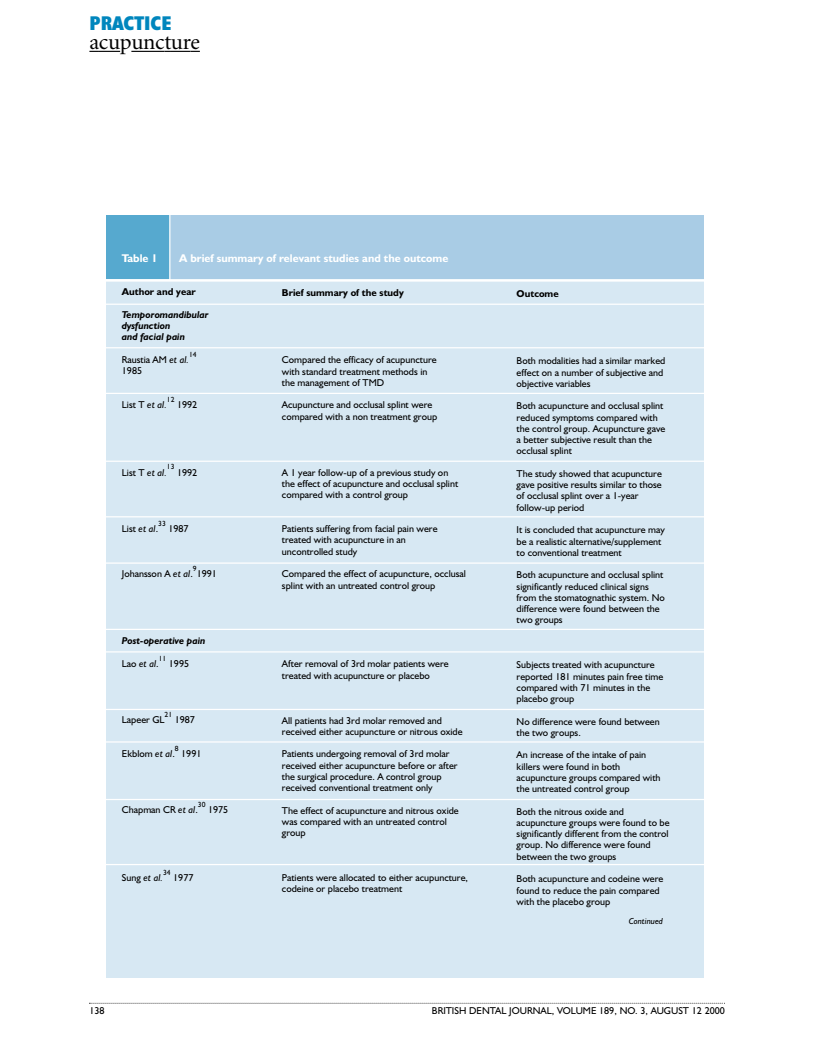
<style>
.page{position:relative;width:814px;height:1052px;background:#fff}
.page>*{position:absolute;margin:0;border:0;box-sizing:border-box;transform-origin:0 0}
.t1{font:22.5px "Minion";letter-spacing:-.015em;color:#000}
.t2{font:700 condensed 20px "Humanist 521 BT Xtra";color:#0086bd}
.t3{font:700 11.25px "Humanist 521 BT";color:#fff}
.t4{font:10px/11.2px "Humanist 521 BT";color:#000}
.t5{font:italic 700 10px/11.2px "Humanist 521 BT";color:#000}
.t6{font:700 10px "Humanist 521 BT";color:#000}
.t7{font:italic 10px "Humanist 521 BT";color:#000}
.t8{font:italic 8.75px "Humanist 521 BT";color:#000}
.t9{font:7.5px "Humanist 521 BT";color:#000}
.s1{font-style:italic}
.s2{font-style:normal}
</style>
<div class="page">
<svg style="left:89px;top:1002px;width:636px;height:1px"></svg>
<svg style="left:89px;top:51px;width:31px;height:1px"></svg>
<hr style="left:131px;top:51px;width:33px;height:1px;background:#000">
<svg style="left:164px;top:51px;width:36px;height:1px"></svg>
<div style="left:106px;top:215px;width:597px;height:762px;background:#d7e8f3"></div>
<div style="left:131px;top:215px;width:572px;height:66px;background:#a9cce5"></div>
<hr style="left:106px;top:279px;width:597px;height:2px;background:#fff">
<div style="left:106px;top:215px;width:64px;height:64px;background:#56a9cf"></div>
<hr style="left:169px;top:215px;width:1px;height:66px;background:#fff">
<hr style="left:106px;top:303px;width:597px;height:2px;background:#fff">
<hr style="left:106px;top:392px;width:597px;height:2px;background:#fff">
<hr style="left:106px;top:347px;width:597px;height:1px;background:#fff">
<hr style="left:106px;top:460px;width:597px;height:2px;background:#fff">
<hr style="left:106px;top:516px;width:597px;height:1px;background:#fff">
<hr style="left:106px;top:562px;width:597px;height:1px;background:#fff">
<hr style="left:106px;top:628px;width:597px;height:2px;background:#fff">
<hr style="left:106px;top:651px;width:597px;height:1px;background:#fff">
<hr style="left:106px;top:708px;width:597px;height:2px;background:#fff">
<hr style="left:106px;top:741px;width:597px;height:1px;background:#fff">
<hr style="left:106px;top:798px;width:597px;height:2px;background:#fff">
<hr style="left:106px;top:863px;width:597px;height:2px;background:#fff">
<h2 class="t2" style="left:89px;top:16px;width:84px">PRACTICE</h2>
<h1 class="t1" style="left:89px;top:33px;width:112px">acupuncture</h1>
<p class="t3" style="left:122px;top:254px;width:37px">Table 1</p>
<p class="t3" style="left:179px;top:254px;width:271px">A brief summary of relevant studies and the outcome</p>
<p class="t6" style="left:122px;top:288px;width:75px">Author and year</p>
<p class="t5" style="left:122px;top:310px;width:88px">Temporomandibular dysfunction<br>and facial pain</p>
<p class="t4" style="left:122px;top:355px;width:69px">Raustia AM <span class="s1">et al.</span></p>
<p class="t6" style="left:282px;top:289px;width:123px">Brief summary of the study</p>
<p class="t9" style="left:189px;top:351px;width:9px">14</p>
<p class="t4" style="left:282px;top:355px;width:156px">Compared the efficacy of acupuncture with standard treatment methods in the management of TMD</p>
<p class="t4" style="left:282px;top:400px;width:157px">Acupuncture and occlusal splint were compared with a non treatment group</p>
<p class="t4" style="left:122px;top:366px;width:22px">1985</p>
<p class="t4" style="left:122px;top:400px;width:46px">List T <span class="s1">et al.</span></p>
<p class="t9" style="left:167px;top:396px;width:9px">12</p>
<p class="t4" style="left:177px;top:400px;width:22px">1992</p>
<p class="t9" style="left:167px;top:464px;width:9px">13</p>
<p class="t4" style="left:177px;top:467px;width:22px">1992</p>
<p class="t4" style="left:122px;top:467px;width:46px">List T <span class="s1">et al.</span></p>
<p class="t9" style="left:158px;top:520px;width:9px">33</p>
<p class="t4" style="left:168px;top:524px;width:22px">1987</p>
<p class="t4" style="left:122px;top:569px;width:96px">Johansson A <span class="s1">et al</span>. 1991</p>
<p class="t4" style="left:122px;top:524px;width:38px">List <span class="s1">et al</span>.</p>
<p class="t9" style="left:193px;top:565px;width:5px">9</p>
<p class="t5" style="left:122px;top:636px;width:85px">Post-operative pain</p>
<p class="t4" style="left:122px;top:659px;width:38px">Lao <span class="s1">et al</span>.</p>
<p class="t9" style="left:159px;top:655px;width:9px">11</p>
<p class="t4" style="left:169px;top:659px;width:22px">1995</p>
<p class="t9" style="left:165px;top:711px;width:9px">21</p>
<p class="t4" style="left:175px;top:715px;width:22px">1987</p>
<p class="t4" style="left:122px;top:715px;width:44px">Lapeer GL</p>
<p class="t9" style="left:175px;top:745px;width:5px">8</p>
<p class="t4" style="left:181px;top:749px;width:22px">1991</p>
<p class="t4" style="left:122px;top:749px;width:55px">Ekblom <span class="s1">et al</span>.</p>
<p class="t9" style="left:198px;top:801px;width:9px">30</p>
<p class="t4" style="left:208px;top:805px;width:22px">1975</p>
<p class="t4" style="left:122px;top:805px;width:77px">Chapman CR <span class="s1">et al</span>.</p>
<p class="t9" style="left:163px;top:869px;width:9px">34</p>
<p class="t7" style="left:122px;top:873px;width:43px"><span class="s2">Sung</span> et al.</p>
<p class="t4" style="left:173px;top:872px;width:22px">1977</p>
<p class="t4" style="left:282px;top:468px;width:178px">A 1 year follow-up of a previous study on the effect of acupuncture and occlusal splint compared with a control group</p>
<p class="t4" style="left:282px;top:524px;width:157px">Patients suffering from facial pain were treated with acupuncture in an uncontrolled study</p>
<p class="t4" style="left:282px;top:569px;width:185px">Compared the effect of acupuncture, occlusal splint with an untreated control group</p>
<p class="t4" style="left:282px;top:659px;width:168px">After removal of 3rd molar patients were treated with acupuncture or placebo</p>
<p class="t4" style="left:282px;top:715px;width:182px">All patients had 3rd molar removed and received either acupuncture or nitrous oxide</p>
<p class="t4" style="left:282px;top:749px;width:177px">Patients undergoing removal of 3rd molar received either acupuncture before or after the surgical procedure. A control group received conventional treatment only</p>
<p class="t4" style="left:282px;top:805px;width:178px">The effect of acupuncture and nitrous oxide was compared with an untreated control group</p>
<p class="t4" style="left:282px;top:873px;width:188px">Patients were allocated to either acupuncture, codeine or placebo treatment</p>
<p class="t6" style="left:516px;top:290px;width:44px">Outcome</p>
<p class="t4" style="left:516px;top:356px;width:150px">Both modalities had a similar marked effect on a number of subjective and objective variables</p>
<p class="t4" style="left:516px;top:401px;width:150px">Both acupuncture and occlusal splint reduced symptoms compared with the control group. Acupuncture gave a better subjective result than the occlusal splint</p>
<p class="t4" style="left:516px;top:469px;width:147px">The study showed that acupuncture gave positive results similar to those of occlusal splint over a 1-year follow-up period</p>
<p class="t4" style="left:516px;top:525px;width:150px">It is concluded that acupuncture may be a realistic alternative/supplement to conventional treatment</p>
<p class="t4" style="left:516px;top:570px;width:150px">Both acupuncture and occlusal splint significantly reduced clinical signs from the stomatognathic system. No difference were found between the two groups</p>
<p class="t4" style="left:516px;top:660px;width:148px">Subjects treated with acupuncture reported 181 minutes pain free time compared with 71 minutes in the placebo group</p>
<p class="t4" style="left:516px;top:716px;width:145px">No difference were found between the two groups.</p>
<p class="t4" style="left:516px;top:750px;width:145px">An increase of the intake of pain killers were found in both acupuncture groups compared with the untreated control group</p>
<p class="t4" style="left:516px;top:806px;width:154px">Both the nitrous oxide and acupuncture groups were found to be significantly different from the control group. No difference were found between the two groups</p>
<p class="t4" style="left:516px;top:874px;width:148px">Both acupuncture and codeine were found to reduce the pain compared with the placebo group</p>
<p class="t8" style="left:629px;top:918px;width:36px">Continued</p>
<p class="t4" style="left:89px;top:1006px;width:17px">138</p>
<p class="t4" style="left:432px;top:1006px;width:294px">BRITISH DENTAL JOURNAL, VOLUME 189, NO. 3, AUGUST 12 2000</p>
</div>
